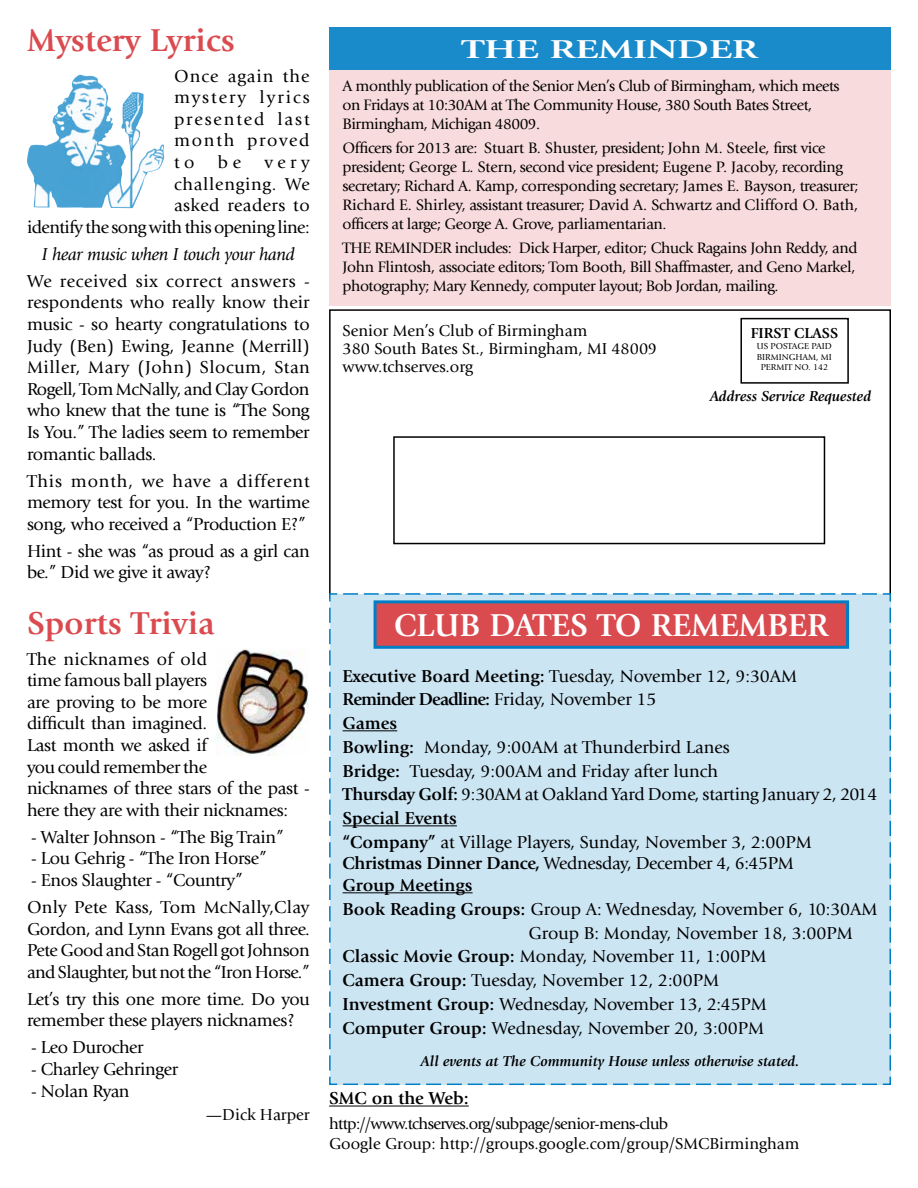
<style>
.page{position:relative;width:918px;height:1188px;background:#fff}
.page>*{position:absolute;margin:0;border:0;box-sizing:border-box;transform-origin:0 0}
.t1{font:700 33px "Giovanni";color:#da4b50}
.t2{font:700 33px "Giovanni";color:#fff}
.t3{font:700 27px "Giovanni";letter-spacing:-.01em;color:#fff;scale:1.5 1}
.t4{font:18px/21.6px "Giovanni";letter-spacing:-.02em;color:#000;text-align:justify}
.t5{font:18px/23.7px "Giovanni";color:#000}
.t6{font:700 18px/21.6px "Giovanni";color:#000}
.t7{font:italic 18px "Giovanni";letter-spacing:-.02em;color:#000}
.t8{font:16.5px/18px "Giovanni";color:#000}
.t9{font:15.75px/18.9px "Giovanni";letter-spacing:-.03em;color:#000}
.t10{font:italic 700 15px "Giovanni";color:#000}
.t11{font:700 15px "Giovanni";color:#000}
.t12{font:9px/10.8px "Giovanni";color:#000;text-align:center}
.s1{font-weight:700}
.s2{font-weight:400}
</style>
<div class="page">
<div style="left:329px;top:309px;width:562px;height:289px;border:2px solid #000"></div>
<div style="left:740px;top:318px;width:109px;height:66px;border:2px solid #000"></div>
<div style="left:393px;top:436px;width:432px;height:108px;border:2px solid #000"></div>
<div style="left:329px;top:27px;width:562px;height:54px;background:#1a8bca"></div>
<div style="left:329px;top:70px;width:562px;height:236px;background:#f8dbdc"></div>
<div style="left:329px;top:592px;width:562px;height:494px;background:#cce5f3"></div>
<hr style="left:343px;top:730px;width:54px;height:1px;background:#000">
<hr style="left:343px;top:825px;width:114px;height:1px;background:#000">
<hr style="left:343px;top:892px;width:130px;height:1px;background:#000">
<div style="left:374px;top:600px;width:475px;height:49px;background:#da4b50;border:3px solid #007ec4"></div>
<hr style="left:329px;top:1106px;width:140px;height:1px;background:#000">
<img style="left:27px;top:74px;width:137px;height:134px">
<img style="left:217px;top:649px;width:92px;height:106px">
<h1 class="t1" style="left:27px;top:21px;width:209px">Mystery Lyrics</h1>
<p class="t4" style="left:174px;top:65px;width:137px">Once again the mystery lyrics presented last month proved to</p>
<p class="t4" style="left:218px;top:152px;width:25px">be</p>
<p class="t4" style="left:27px;top:152px;width:284px;text-align:right">very<br>challenging. We<br>asked readers to<br>identify the song with this opening line:</p>
<p class="t7" style="left:42px;top:244px;width:254px">I hear music when I touch your hand</p>
<p class="t4" style="left:27px;top:270px;width:284px">We received six correct answers - respondents who really know their music - so hearty congratulations to Judy (Ben) Ewing, Jeanne (Merrill)<br>Miller, Mary (John) Slocum, Stan Rogell, Tom McNally, and Clay Gordon who knew that the tune is “The Song Is You.” The ladies seem to remember romantic ballads.</p>
<p class="t4" style="left:27px;top:470px;width:284px">This month, we have a different memory test for you. In the wartime song, who received a “Production E?”</p>
<p class="t4" style="left:27px;top:540px;width:284px">Hint - she was “as proud as a girl can be.” Did we give it away?</p>
<h1 class="t1" style="left:27px;top:604px;width:189px">Sports Trivia</h1>
<p class="t4" style="left:27px;top:648px;width:284px;text-align:left">The nicknames of old<br>time famous ball players<br>are proving to be more<br>difficult than imagined.<br>Last month we asked if<br>you could remember the<br>nicknames of three stars of the past - here they are with their nicknames:</p>
<p class="t4" style="left:31px;top:826px;width:254px">- Walter Johnson - “The Big Train”</p>
<p class="t4" style="left:31px;top:848px;width:237px">- Lou Gehrig - “The Iron Horse”</p>
<p class="t4" style="left:27px;top:867px;width:284px;line-height:27px">- Enos Slaughter - “Country”<br>Only Pete Kass, Tom McNally,Clay</p>
<p class="t4" style="left:27px;top:918px;width:284px">Gordon, and Lynn Evans got all three.<br>Pete Good and Stan Rogell got Johnson and Slaughter, but not the “Iron Horse.”</p>
<p class="t4" style="left:27px;top:988px;width:284px">Let’s try this one more time. Do you remember these players nicknames?</p>
<p class="t4" style="left:31px;top:1037px;width:114px">- Leo Durocher</p>
<p class="t4" style="left:31px;top:1058px;width:148px">- Charley Gehringer</p>
<p class="t4" style="left:31px;top:1080px;width:100px">- Nolan Ryan</p>
<p class="t8" style="left:206px;top:1105px;width:105px">—Dick Harper</p>
<h2 class="t3" style="left:462px;top:33px;width:199px">THE REMINDER</h2>
<p class="t9" style="left:343px;top:77px;width:499px">A monthly publication of the Senior Men’s Club of Birmingham, which meets on Fridays at 10:30AM at The Community House, 380 South Bates Street,<br>Birmingham, Michigan 48009.</p>
<p class="t9" style="left:343px;top:139px;width:517px">Officers for 2013 are: Stuart B. Shuster, president; John M. Steele, first vice president; George L. Stern, second vice president; Eugene P. Jacoby, recording secretary; Richard A. Kamp, corresponding secretary; James E. Bayson, treasurer; Richard E. Shirley, assistant treasurer; David A. Schwartz and Clifford O. Bath, officers at large; George A. Grove, parliamentarian.</p>
<p class="t9" style="left:343px;top:239px;width:516px">THE REMINDER includes: Dick Harper, editor; Chuck Ragains John Reddy, and<br>John Flintosh, associate editors; Tom Booth, Bill Shaffmaster, and Geno Markel, photography; Mary Kennedy, computer layout; Bob Jordan, mailing.</p>
<p class="t8" style="left:343px;top:322px;width:316px">Senior Men’s Club of Birmingham<br>380 South Bates St., Birmingham, MI 48009 www.tchserves.org</p>
<p class="t11" style="left:751px;top:324px;width:89px">FIRST CLASS</p>
<p class="t12" style="left:757px;top:341px;width:77px">US POSTAGE PAID<br>BIRMINGHAM, MI<br>PERMIT NO. 142</p>
<p class="t10" style="left:710px;top:388px;width:163px">Address Service Requested</p>
<h1 class="t2" style="left:394px;top:606px;width:44px">Club</h1>
<h1 class="t2" style="left:489px;top:606px;width:45px">Dates</h1>
<h1 class="t2" style="left:597px;top:606px;width:99px">to Remember</h1>
<p class="t5" style="left:343px;top:664px;width:536px"><span class="s1">Executive Board Meeting:</span> Tuesday, November 12, 9:30AM<br><span class="s1">Reminder Deadline:</span> Friday, November 15<br><span class="s1">Games<br>Bowling:</span> Monday, 9:00AM at Thunderbird Lanes<br><span class="s1">Bridge:</span> Tuesday, 9:00AM and Friday after lunch<br><span class="s1">Thursday Golf:</span> 9:30AM at Oakland Yard Dome, starting January 2, 2014<br><span class="s1">Special Events<br>“Company”</span> at Village Players, Sunday, November 3, 2:00PM</p>
<p class="t6" style="left:343px;top:853px;width:453px">Christmas Dinner Dance, <span class="s2">Wednesday, December 4, 6:45PM<br></span>Group Meetings</p>
<p class="t5" style="left:343px;top:897px;width:536px"><span class="s1">Book Reading Groups:</span> Group A: Wednesday, November 6, 10:30AM</p>
<p class="t5" style="left:529px;top:921px;width:326px">Group B: Monday, November 18, 3:00PM</p>
<p class="t5" style="left:343px;top:945px;width:425px"><span class="s1">Classic Movie Group:</span> Monday, November 11, 1:00PM</p>
<p class="t5" style="left:343px;top:969px;width:378px"><span class="s1">Camera Group:</span> Tuesday, November 12, 2:00PM</p>
<p class="t4" style="left:343px;top:993px;width:426px"><span class="s1">Investment Group:</span> Wednesday, November 13, 2:45PM</p>
<p class="t5" style="left:343px;top:1016px;width:423px"><span class="s1">Computer Group:</span> Wednesday, November 20, 3:00PM</p>
<p class="t10" style="left:420px;top:1053px;width:381px">All events at The Community House unless otherwise stated.</p>
<p class="t6" style="left:329px;top:1088px;width:141px">SMC on the Web:</p>
<p class="t8" style="left:329px;top:1114px;width:472px;line-height:19.8px">http://www.tchserves.org/subpage/senior-mens-club<br>Google Group: http://groups.google.com/group/SMCBirmingham</p>
</div>
